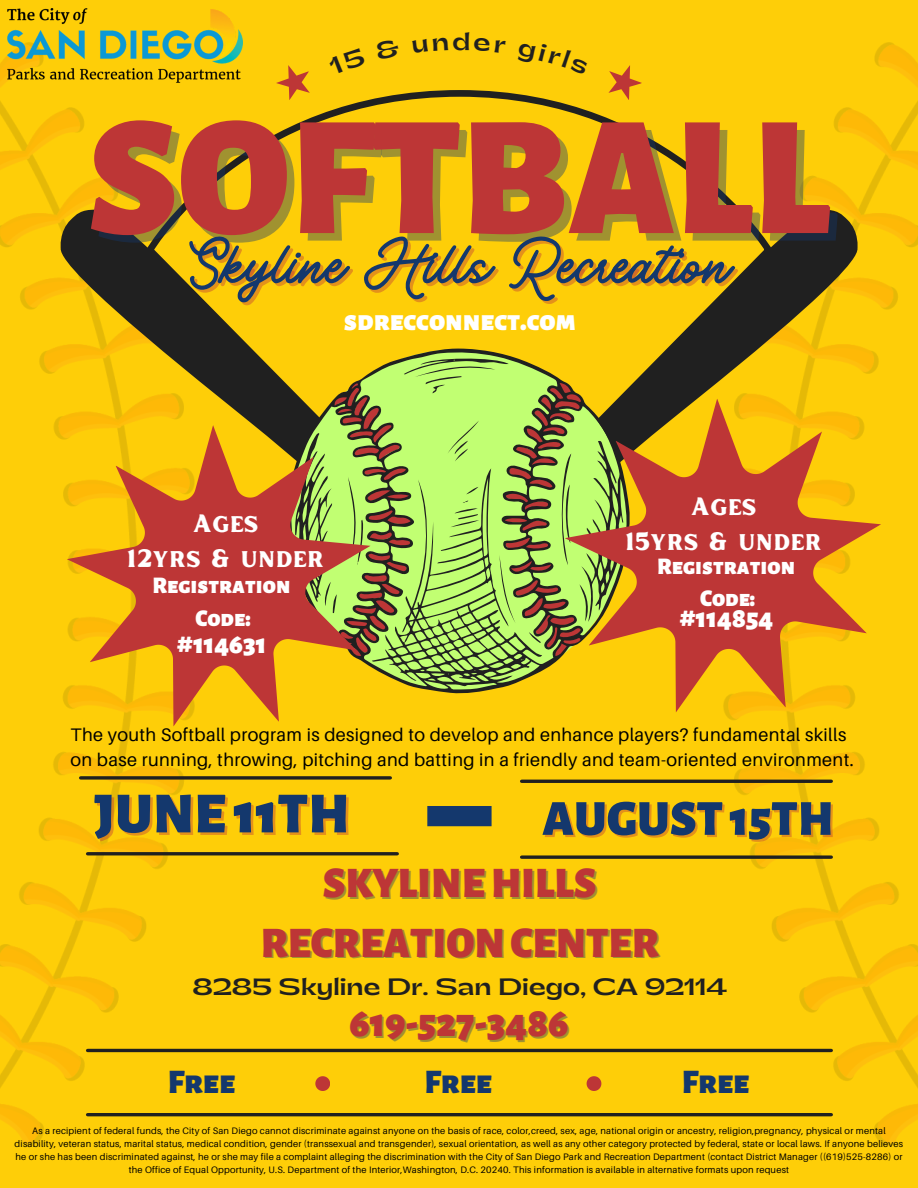
<style>
.page{position:relative;width:918px;height:1188px;background:#fece08}
.page>*{position:absolute;margin:0;border:0;box-sizing:border-box;transform-origin:0 0}
.t1{font:900 171px "Alegreya Sans SC";color:#bd3636}
.t2{font:66.75px "Vintage Rotter";color:#14386d}
.t3{font:900 58.2px "Alegreya Sans SC";color:#14386d}
.t4{font:900 50.4px "Alegreya Sans SC";color:#14386d}
.t5{font:900 42.9px "Alegreya Sans SC";color:#bd3636}
.t6{font:900 40.95px "Alegreya Sans SC";color:#bd3636}
.t7{font:900 33.9px "Alegreya Sans SC";color:#14386d}
.t8{font:900 28.65px "Alegreya Sans SC";color:#fff}
.t9{font:900 27.9px "Alegreya Sans SC";color:#fff}
.t10{font:25.2px/35px "Inlander Rough";color:#fff;text-align:center}
.t11{font:900 23.4px/32.5px "Alegreya Sans SC";color:#fff;text-align:center}
.t12{font:700 22.65px "Gatwick";color:#202020}
.t13{font:700 22.2px "Gatwick";color:#202020}
.t14{font:18.15px/25.2px "Aileron";letter-spacing:.02em;color:#000}
.t15{font:9.3px/12.9px "Aileron";letter-spacing:.02em;color:#000;text-align:center}
</style>
<div class="page">
<img style="left:0;top:39px;width:222px;height:1107px">
<img style="left:696px;top:42px;width:222px;height:1104px">
<svg style="left:146px;top:90px;width:626px;height:106px"></svg>
<svg style="left:59px;top:196px;width:228px;height:191px"></svg>
<svg style="left:657px;top:196px;width:203px;height:163px"></svg>
<svg style="left:287px;top:348px;width:233px;height:346px"></svg>
<svg style="left:295px;top:350px;width:225px;height:309px;background:#b3de5d"></svg>
<svg style="left:602px;top:65px;width:44px;height:38px"></svg>
<svg style="left:272px;top:65px;width:44px;height:38px"></svg>
<svg style="left:522px;top:855px;width:309px;height:4px"></svg>
<hr style="left:522px;top:780px;width:309px;height:3px;background:#202020">
<hr style="left:88px;top:1049px;width:743px;height:3px;background:#202020">
<hr style="left:88px;top:1113px;width:743px;height:3px;background:#202020">
<hr style="left:88px;top:852px;width:309px;height:3px;background:#202020">
<svg style="left:315px;top:1076px;width:15px;height:15px"></svg>
<svg style="left:587px;top:1076px;width:14px;height:15px"></svg>
<svg style="left:520px;top:359px;width:398px;height:409px"></svg>
<div style="left:427px;top:806px;width:65px;height:20px;background:#14386d"></div>
<img style="left:8px;top:8px;width:235px;height:75px">
<svg style="left:24px;top:387px;width:395px;height:393px"></svg>
<p class="t12" style="left:452px;top:31px;width:20px">d</p>
<p class="t1" style="left:88px;top:96px;width:744px">SOFTBALL</p>
<p class="t2" style="left:189px;top:223px;width:544px">Skyline Hills Recreation</p>
<p class="t8" style="left:344px;top:307px;width:233px">sdrecconnect.com</p>
<h3 class="t10" style="left:127px;top:505px;width:199px">Ages<br>12yrs &amp; under</h3>
<h3 class="t11" style="left:152px;top:570px;width:140px">Registration<br>Code:</h3>
<h3 class="t9" style="left:177px;top:631px;width:91px">#114631</h3>
<p class="t10" style="left:625px;top:488px;width:198px">Ages<br>15yrs &amp; under</p>
<h2 class="t11" style="left:657px;top:550px;width:140px">Registration</h2>
<p class="t11" style="left:700px;top:583px;width:57px">Code:</p>
<p class="t9" style="left:680px;top:605px;width:95px">#114854</p>
<p class="t14" style="left:71px;top:722px;width:785px">The youth Softball program is designed to develop and enhance players? fundamental skills on base running, throwing, pitching and batting in a friendly and team-oriented environment.</p>
<p class="t3" style="left:94px;top:786px;width:257px">JUNE11TH</p>
<p class="t4" style="left:542px;top:795px;width:292px">AUGUST 15TH</p>
<p class="t5" style="left:323px;top:862px;width:275px">SKYLINEHILLS</p>
<h6 class="t5" style="left:261px;top:922px;width:400px">RECREATIONCENTER</h6>
<p class="t13" style="left:193px;top:976px;width:536px">8285 Skyline Dr. San Diego, CA 92114</p>
<p class="t6" style="left:349px;top:1003px;width:221px">619-527-3486</p>
<p class="t7" style="left:168px;top:1066px;width:69px">Free</p>
<h1 class="t7" style="left:425px;top:1066px;width:69px">Free</h1>
<p class="t7" style="left:682px;top:1066px;width:69px">Free</p>
<p class="t15" style="left:15px;top:1125px;width:890px">As a recipient of federal funds, the City of San Diego cannot discriminate against anyone on the basis of race, color,creed, sex, age, national origin or ancestry, religion,pregnancy, physical or mental disability, veteran status, marital status, medical condition, gender (transsexual and transgender), sexual orientation, as well as any other category protected by federal, state or local laws. If anyone believes he or she has been discriminated against, he or she may file a complaint alleging the discrimination with the City of San Diego Park and Recreation Department (contact District Manager ((619)525-8286) or the Office of Equal Opportunity, U.S. Department of the Interior,Washington, D.C. 20240. This information is available in alternative formats upon request</p>
</div>
